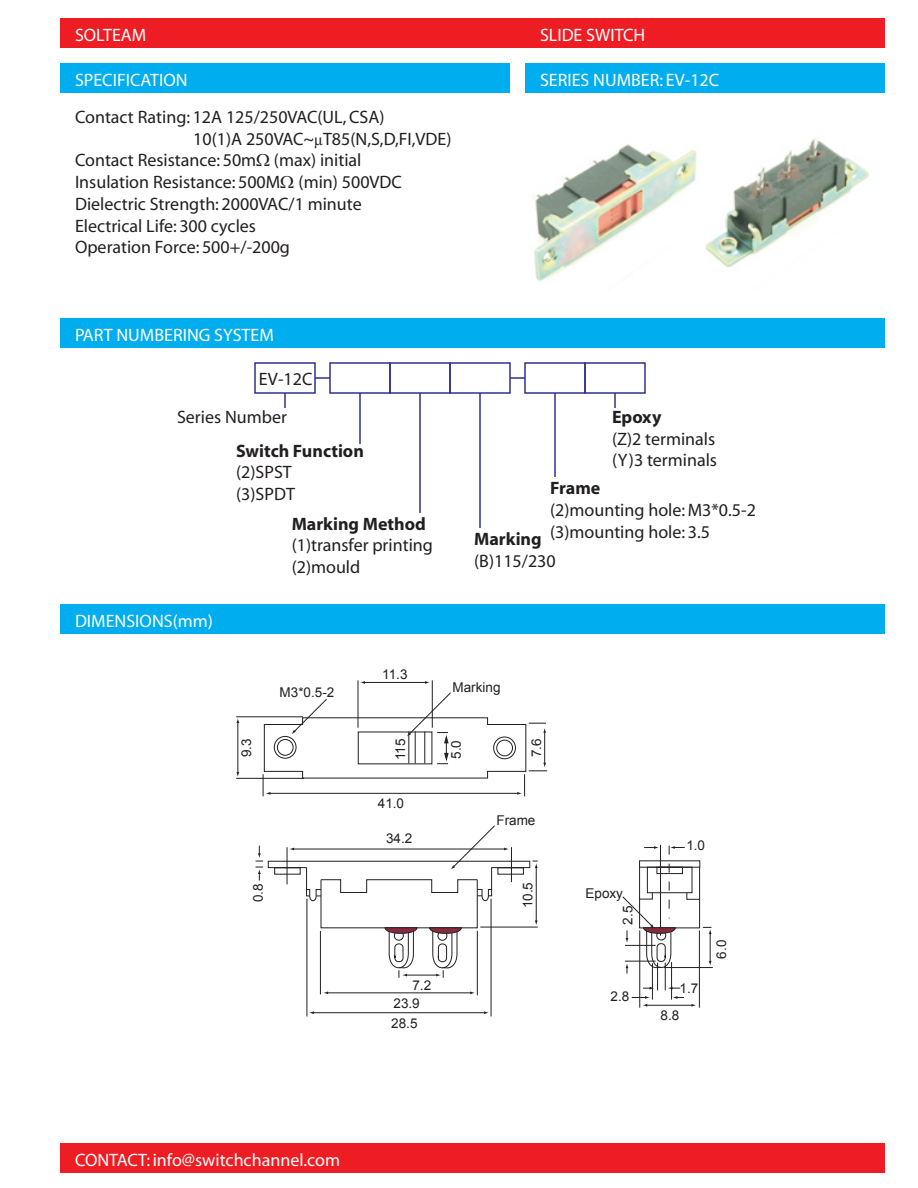
<style>
.page{position:relative;width:918px;height:1188px;background:#fff}
.page>*{position:absolute;margin:0;border:0;box-sizing:border-box;transform-origin:0 0}
.t1{font:18px/21.8px "Myriad";color:#231f20}
.t2{font:18px "Myriad";color:#fff}
.t3{font:700 18px "Myriad";color:#231f20}
.t4{font:13.5px/19.5px "Arial";color:#231f20}
</style>
<div class="page">
<div style="left:329px;top:362px;width:62px;height:32px;border:2px solid #2e3092"></div>
<div style="left:389px;top:362px;width:62px;height:32px;border:2px solid #2e3092"></div>
<div style="left:449px;top:362px;width:62px;height:32px;border:2px solid #2e3092"></div>
<div style="left:524px;top:362px;width:62px;height:32px;border:2px solid #2e3092"></div>
<div style="left:584px;top:362px;width:62px;height:32px;border:2px solid #2e3092"></div>
<svg style="left:510px;top:377px;width:15px;height:2px"></svg>
<svg style="left:316px;top:377px;width:14px;height:2px"></svg>
<div style="left:254px;top:362px;width:62px;height:32px;border:2px solid #2e3092"></div>
<hr style="left:359px;top:393px;width:2px;height:51px;background:#2e3092">
<svg style="left:284px;top:393px;width:2px;height:15px"></svg>
<hr style="left:419px;top:393px;width:2px;height:120px;background:#2e3092">
<hr style="left:479px;top:393px;width:2px;height:135px;background:#2e3092">
<hr style="left:554px;top:393px;width:2px;height:84px;background:#2e3092">
<svg style="left:614px;top:393px;width:2px;height:15px"></svg>
<div style="left:60px;top:18px;width:825px;height:30px;background:#ee1d23"></div>
<div style="left:60px;top:63px;width:450px;height:30px;background:#00aeef"></div>
<div style="left:525px;top:63px;width:360px;height:30px;background:#00aeef"></div>
<div style="left:60px;top:318px;width:825px;height:30px;background:#00aeef"></div>
<div style="left:60px;top:604px;width:825px;height:30px;background:#00aeef"></div>
<div style="left:60px;top:1143px;width:825px;height:30px;background:#ee1d23"></div>
<hr style="left:358px;top:680px;width:1px;height:48px;background:#231f20">
<hr style="left:432px;top:680px;width:1px;height:48px;background:#231f20">
<hr style="left:364px;top:682px;width:62px;height:1px;background:#231f20">
<hr style="left:236px;top:716px;width:67px;height:1px;background:#231f20">
<hr style="left:236px;top:778px;width:68px;height:1px;background:#231f20">
<hr style="left:237px;top:722px;width:1px;height:51px;background:#231f20">
<hr style="left:480px;top:927px;width:58px;height:1px;background:#231f20">
<hr style="left:536px;top:867px;width:1px;height:54px;background:#231f20">
<hr style="left:664px;top:967px;width:49px;height:1px;background:#231f20">
<hr style="left:406px;top:975px;width:31px;height:1px;background:#231f20">
<svg style="left:673px;top:996px;width:11px;height:3px"></svg>
<hr style="left:652px;top:963px;width:1px;height:37px;background:#231f20">
<hr style="left:671px;top:962px;width:1px;height:38px;background:#231f20">
<hr style="left:699px;top:930px;width:1px;height:78px;background:#231f20">
<hr style="left:639px;top:930px;width:1px;height:78px;background:#231f20">
<hr style="left:646px;top:1005px;width:46px;height:1px;background:#231f20">
<svg style="left:632px;top:996px;width:18px;height:11px"></svg>
<hr style="left:660px;top:845px;width:1px;height:91px;background:#231f20">
<hr style="left:477px;top:931px;width:1px;height:64px;background:#231f20">
<hr style="left:320px;top:931px;width:1px;height:63px;background:#231f20">
<hr style="left:327px;top:992px;width:144px;height:1px;background:#231f20">
<hr style="left:491px;top:899px;width:1px;height:117px;background:#231f20">
<hr style="left:307px;top:899px;width:1px;height:117px;background:#231f20">
<hr style="left:313px;top:1012px;width:172px;height:1px;background:#231f20">
<img style="left:532px;top:138px;width:337px;height:143px">
<svg style="left:256px;top:825px;width:282px;height:77px"></svg>
<svg style="left:263px;top:692px;width:284px;height:104px"></svg>
<svg style="left:622px;top:846px;width:90px;height:144px"></svg>
<svg style="left:429px;top:927px;width:33px;height:51px"></svg>
<svg style="left:384px;top:927px;width:34px;height:51px"></svg>
<p class="t2" style="left:75px;top:26px;width:73px">SOLTEAM</p>
<p class="t2" style="left:75px;top:71px;width:114px">SPECIFICATION</p>
<p class="t2" style="left:540px;top:71px;width:181px">SERIES NUMBER: EV-12C</p>
<p class="t2" style="left:540px;top:26px;width:107px">SLIDE SWITCH</p>
<p class="t1" style="left:75px;top:107px;width:311px">Contact Rating: 12A 125/250VAC(UL,CSA)</p>
<p class="t1" style="left:193px;top:129px;width:260px">10(1)A 250VAC~ T85(N,S,D,FI,VDE)</p>
<p class="t1" style="left:75px;top:150px;width:288px">Contact Resistance: 50m (max) initial</p>
<p class="t1" style="left:75px;top:172px;width:329px">Insulation Resistance: 500M (min) 500VDC</p>
<p class="t1" style="left:75px;top:194px;width:288px">Dielectric Strength: 2000VAC/1 minute</p>
<p class="t1" style="left:75px;top:216px;width:183px">Electrical Life: 300 cycles</p>
<p class="t1" style="left:75px;top:237px;width:216px">Operation Force: 500+/-200g</p>
<p class="t2" style="left:75px;top:326px;width:200px">PART NUMBERING SYSTEM</p>
<p class="t1" style="left:259px;top:369px;width:55px">EV-12C</p>
<p class="t1" style="left:177px;top:407px;width:112px">Series Number</p>
<p class="t3" style="left:612px;top:408px;width:51px">Epoxy</p>
<p class="t1" style="left:612px;top:429px;width:107px">(Z)2 terminals (Y)3 terminals</p>
<p class="t3" style="left:236px;top:441px;width:129px">Switch Function</p>
<p class="t1" style="left:236px;top:462px;width:60px">(2)SPST (3)SPDT</p>
<p class="t3" style="left:550px;top:479px;width:52px">Frame</p>
<p class="t1" style="left:550px;top:500px;width:207px">(2)mounting hole: M3*0.5-2 (3)mounting hole: 3.5</p>
<p class="t3" style="left:292px;top:514px;width:136px">Marking Method</p>
<p class="t1" style="left:292px;top:535px;width:143px">(1)transfer printing (2)mould</p>
<p class="t3" style="left:474px;top:530px;width:69px">Marking</p>
<p class="t1" style="left:474px;top:551px;width:83px">(B)115/230</p>
<p class="t2" style="left:75px;top:612px;width:139px">DIMENSIONS(mm)</p>
<p class="t4" style="left:237px;top:757px;width:20px;rotate:-90deg">9.3</p>
<p class="t4" style="left:280px;top:683px;width:56px">M3*0.5-2</p>
<p class="t4" style="left:248px;top:902px;width:20px;rotate:-90deg">0.8</p>
<p class="t4" style="left:382px;top:665px;width:27px">11.3</p>
<p class="t4" style="left:391px;top:760px;width:23px;rotate:-90deg">115</p>
<p class="t4" style="left:378px;top:794px;width:28px">41.0</p>
<p class="t4" style="left:386px;top:829px;width:28px">34.2</p>
<p class="t4" style="left:452px;top:678px;width:50px">Marking</p>
<p class="t4" style="left:446px;top:759px;width:20px;rotate:-90deg">5.0</p>
<p class="t4" style="left:527px;top:757px;width:20px;rotate:-90deg">7.6</p>
<p class="t4" style="left:496px;top:811px;width:41px">Frame</p>
<p class="t4" style="left:518px;top:908px;width:28px;rotate:-90deg">10.5</p>
<p class="t4" style="left:412px;top:975px;width:20px">7.2</p>
<p class="t4" style="left:391px;top:994px;width:30px">23.9<br>28.5</p>
<p class="t4" style="left:586px;top:884px;width:39px">Epoxy</p>
<p class="t4" style="left:618px;top:925px;width:20px;rotate:-90deg">2.5</p>
<p class="t4" style="left:611px;top:986px;width:20px">2.8</p>
<p class="t4" style="left:686px;top:836px;width:20px">1.0</p>
<p class="t4" style="left:680px;top:978px;width:20px">1.7</p>
<p class="t4" style="left:661px;top:1006px;width:20px">8.8</p>
<p class="t4" style="left:712px;top:959px;width:20px;rotate:-90deg">6.0</p>
<p class="t2" style="left:75px;top:1151px;width:267px">CONTACT: info@switchchannel.com</p>
</div>
